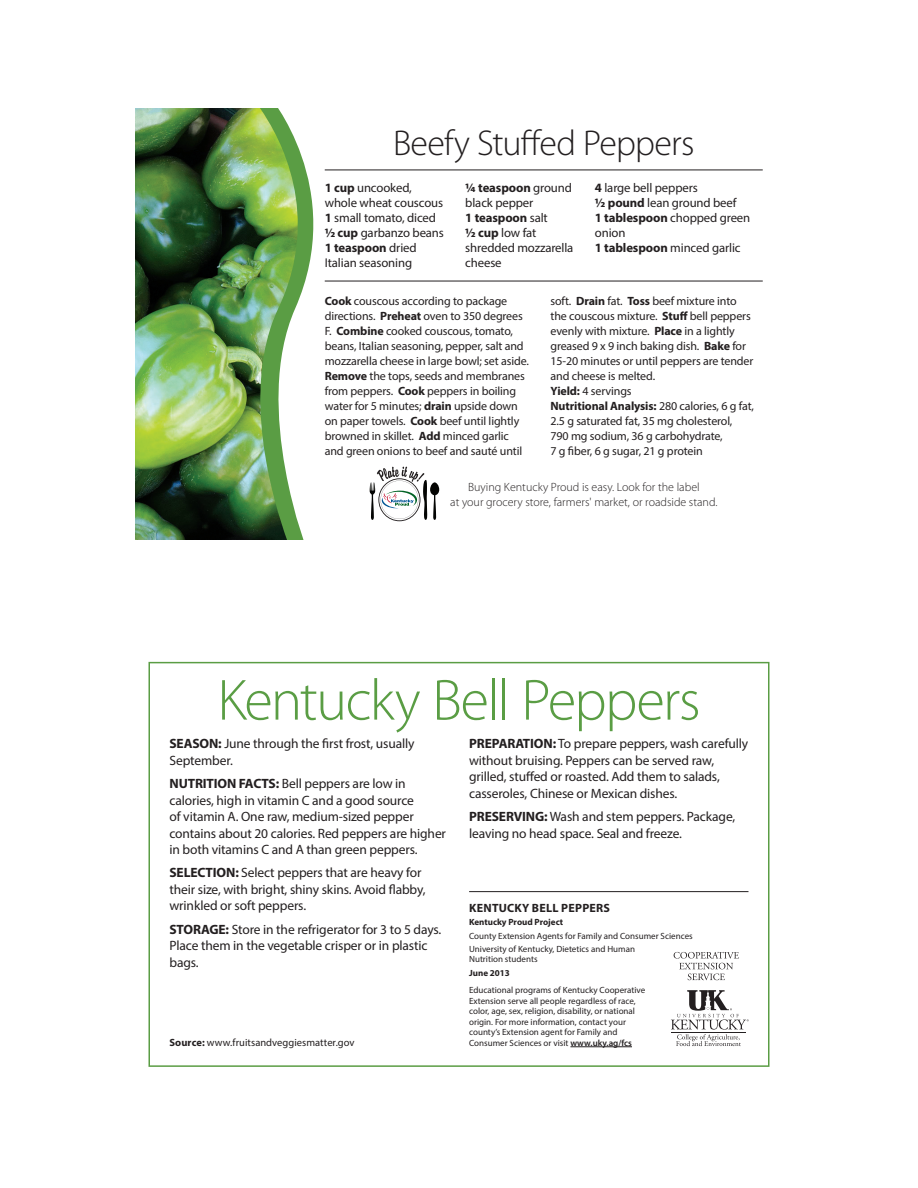
<style>
.page{position:relative;width:918px;height:1188px;background:#fff}
.page>*{position:absolute;margin:0;border:0;box-sizing:border-box;transform-origin:0 0}
.t1{font:300 58.5px "Myriad Pro";letter-spacing:-.03em;color:#5a9d44}
.t2{font:300 36px "Myriad Pro";letter-spacing:-.02em;color:#231f20}
.t3{font:13.5px/16.5px "Myriad Pro";letter-spacing:-.01em;color:#231f20}
.t4{font:12.75px/15px "Myriad Pro";letter-spacing:-.01em;color:#231f20}
.t5{font:12px/15px "Myriad Pro";letter-spacing:-.01em;color:#231f20}
.t6{font:300 12px/15px "Myriad Pro";color:#231f20;text-align:center}
.t7{font:700 12px "Myriad Pro";letter-spacing:.02em;color:#231f20}
.t8{font:10.5px "Myriad Pro";letter-spacing:.005em;color:#231f20}
.t9{font:9px/10.5px "Myriad Pro";color:#231f20}
.s1{font-weight:700}
.s2{font-weight:600}
</style>
<div class="page">
<hr style="left:325px;top:281px;width:438px;height:1px;background:#231f20">
<hr style="left:325px;top:170px;width:438px;height:1px;background:#231f20">
<svg style="left:370px;top:467px;width:69px;height:54px"></svg>
<svg style="left:298px;top:147px;width:50px;height:393px"></svg>
<img style="left:135px;top:108px;width:163px;height:432px">
<hr style="left:469px;top:891px;width:279px;height:1px;background:#231f20">
<hr style="left:570px;top:1047px;width:62px;height:1px;background:#231f20">
<svg style="left:671px;top:990px;width:78px;height:56px"></svg>
<svg style="left:674px;top:952px;width:65px;height:28px"></svg>
<div style="left:148px;top:662px;width:622px;height:405px;border:2px solid #5a9d44"></div>
<p class="t2" style="left:393px;top:122px;width:303px">Beefy Stuffed Peppers</p>
<p class="t4" style="left:325px;top:180px;width:121px"><span class="s1">1 cup</span> uncooked, whole wheat couscous<br><span class="s1">1</span> small tomato, diced <span class="s1">½ cup</span> garbanzo beans<br><span class="s1">1 teaspoon</span> dried<br>Italian seasoning</p>
<p class="t4" style="left:465px;top:180px;width:110px"><span class="s1">¼ teaspoon</span> ground black pepper<br><span class="s1">1 teaspoon</span> salt<br><span class="s1">½ cup</span> low fat shredded mozzarella cheese</p>
<p class="t4" style="left:595px;top:180px;width:157px"><span class="s1">4</span> large bell peppers<br><span class="s1">½ pound</span> lean ground beef<br><span class="s1">1 tablespoon</span> chopped green onion<br><span class="s1">1 tablespoon</span> minced garlic</p>
<p class="t5" style="left:325px;top:293px;width:206px"><span class="s1">Cook</span> couscous according to package directions. <span class="s1">Preheat</span> oven to 350 degrees F. <span class="s1">Combine</span> cooked couscous, tomato, beans, Italian seasoning, pepper, salt and mozzarella cheese in large bowl; set aside.<br><span class="s1">Remove</span> the tops, seeds and membranes from peppers. <span class="s1">Cook</span> peppers in boiling water for 5 minutes; <span class="s1">drain</span> upside down on paper towels. <span class="s1">Cook</span> beef until lightly browned in skillet. <span class="s1">Add</span> minced garlic and green onions to beef and sauté until</p>
<p class="t5" style="left:550px;top:293px;width:205px">soft. <span class="s1">Drain</span> fat. <span class="s1">Toss</span> beef mixture into the couscous mixture. <span class="s1">Stuff</span> bell peppers evenly with mixture. <span class="s1">Place</span> in a lightly greased 9 x 9 inch baking dish. <span class="s1">Bake</span> for 15-20 minutes or until peppers are tender and cheese is melted.<br><span class="s1">Yield:</span> 4 servings<br><span class="s1">Nutritional Analysis:</span> 280 calories, 6 g fat, 2.5 g saturated fat, 35 mg cholesterol,<br>790 mg sodium, 36 g carbohydrate,<br>7 g fiber, 6 g sugar, 21 g protein</p>
<p class="t6" style="left:450px;top:479px;width:269px">Buying Kentucky Proud is easy. Look for the label<br>at your grocery store, farmers' market, or roadside stand.</p>
<p class="t1" style="left:217px;top:665px;width:485px">Kentucky Bell Peppers</p>
<p class="t3" style="left:170px;top:735px;width:247px"><span class="s1">SEASON:</span> June through the first frost, usually<br>September.</p>
<p class="t3" style="left:170px;top:775px;width:278px"><span class="s1">NUTRITION FACTS:</span> Bell peppers are low in calories, high in vitamin C and a good source<br>of vitamin A. One raw, medium-sized pepper contains about 20 calories. Red peppers are higher in both vitamins C and A than green peppers.</p>
<p class="t3" style="left:170px;top:864px;width:258px"><span class="s1">SELECTION:</span> Select peppers that are heavy for their size, with bright, shiny skins. Avoid flabby, wrinkled or soft peppers.</p>
<p class="t3" style="left:170px;top:921px;width:273px"><span class="s1">STORAGE:</span> Store in the refrigerator for 3 to 5 days.<br>Place them in the vegetable crisper or in plastic bags.</p>
<p class="t3" style="left:469px;top:735px;width:281px"><span class="s1">PREPARATION:</span> To prepare peppers, wash carefully without bruising. Peppers can be served raw, grilled, stuffed or roasted. Add them to salads, casseroles, Chinese or Mexican dishes.</p>
<p class="t3" style="left:469px;top:808px;width:268px"><span class="s1">PRESERVING:</span> Wash and stem peppers. Package, leaving no head space. Seal and freeze.</p>
<p class="t7" style="left:469px;top:900px;width:142px">KENTUCKY BELL PEPPERS</p>
<p class="t9" style="left:469px;top:916px;width:225px;line-height:13.2px"><span class="s1">Kentucky Proud Project<br></span>County Extension Agents for Family and Consumer Sciences<br>University of Kentucky, Dietetics and Human</p>
<p class="t9" style="left:469px;top:953px;width:70px;line-height:13.2px">Nutrition students<br><span class="s1">June 2013</span></p>
<p class="t8" style="left:170px;top:1036px;width:186px"><span class="s1">Source:</span> www.fruitsandveggiesmatter.gov</p>
<p class="t9" style="left:469px;top:985px;width:178px">Educational programs of Kentucky Cooperative Extension serve all people regardless of race, color, age, sex, religion, disability, or national origin. For more information, contact your county’s Extension agent for Family and Consumer Sciences or visit <span class="s2">www.uky.ag/fcs</span></p>
</div>
